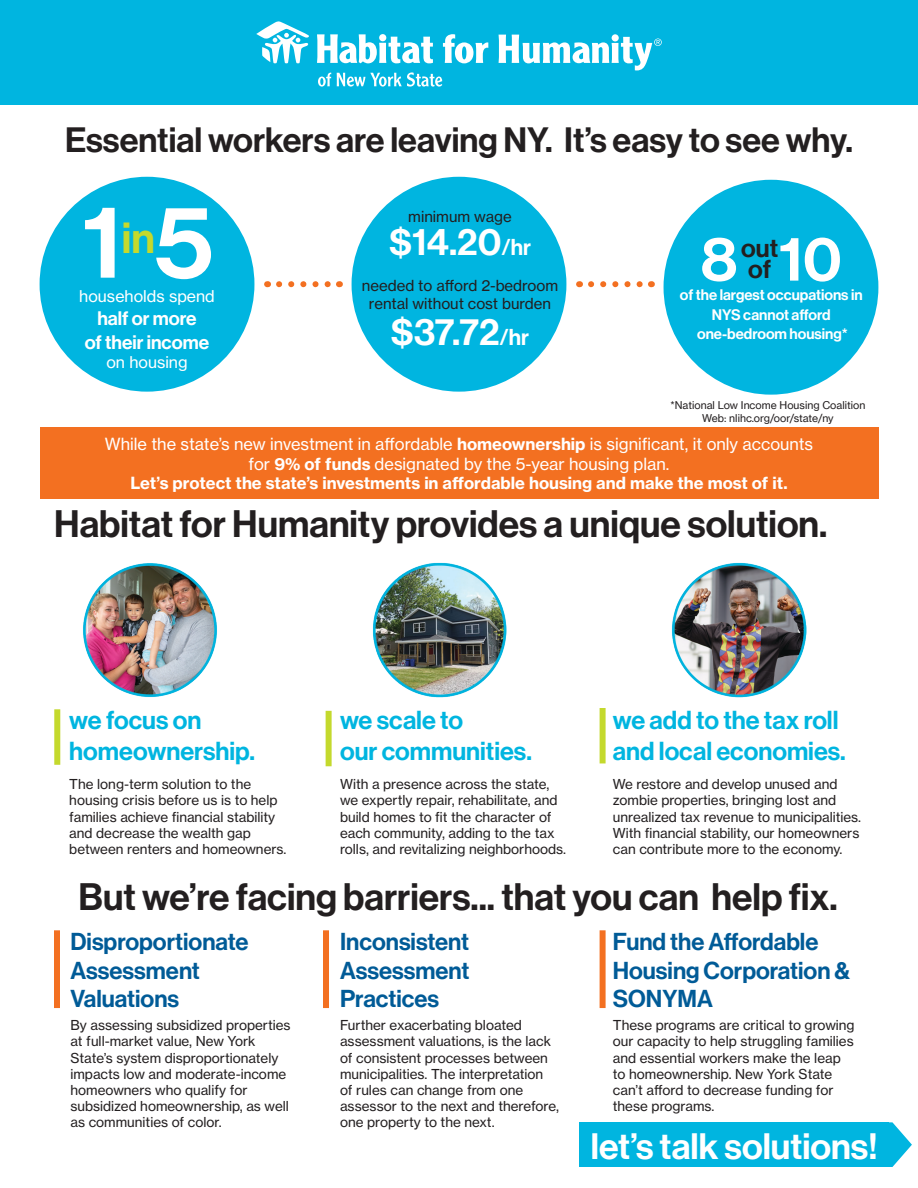
<style>
.page{position:relative;width:918px;height:1188px;background:#fff}
.page>*{position:absolute;margin:0;border:0;box-sizing:border-box;transform-origin:0 0}
.t1{font:101.25px "N Haas Grotesk DS Pro 65 Md";color:#fff}
.t2{font:61.5px "N Haas Grotesk DS Pro 65 Md";color:#fff}
.t3{font:42.6px "N Haas Grotesk DS Pro 65 Md";color:#c4d92d}
.t4{font:37.5px "N Haas Grotesk DS Pro 65 Md";color:#231f20}
.t5{font:37.5px "N Haas Grotesk DS Pro 65 Md";color:#fff}
.t6{font:36px "N Haas Grotesk DS Pro 65 Md";color:#fff}
.t7{font:34.5px "N Haas Grotesk DS Pro 65 Md";color:#231f20}
.t8{font:25.5px/30.6px "N Haas Grotesk DS Pro 65 Md";color:#00b5e0}
.t9{font:25.5px/21px "N Haas Grotesk DS Pro 65 Md";color:#231f20}
.t10{font:24px/28.8px "N Haas Grotesk DS Pro 65 Md";color:#005b97}
.t11{font:19.2px "N Haas Grotesk DS Pro 65 Md";color:#fff}
.t12{font:16.5px "N Haas Grotesk TX Pro 55 Rg";color:#fff}
.t13{font:16.5px "N Haas Grotesk TX Pro 75 Bd";color:#fff}
.t14{font:16.05px "N Haas Grotesk TX Pro 55 Rg";color:#fff}
.t15{font:15px "N Haas Grotesk DS Pro 65 Md";color:#fff}
.t16{font:15px "N Haas Grotesk TX Pro 55 Rg";color:#231f20}
.t17{font:13.5px/16.2px "N Haas Grotesk TX Pro 55 Rg";color:#231f20}
.t18{font:10.5px "Neue Haas Grotesk Text";color:#231f20}
.s1{font-size:22.5px}
.s2{font-family:"N Haas Grotesk TX Pro 75 Bd"}
</style>
<div class="page">
<div style="left:40px;top:177px;width:214px;height:215px;background:#00b5e0;border-radius:50%"></div>
<svg style="left:279px;top:281px;width:52px;height:6px"></svg>
<div style="left:54px;top:709px;width:6px;height:56px;background:#c4d92d"></div>
<div style="left:326px;top:711px;width:6px;height:55px;background:#c4d92d"></div>
<div style="left:600px;top:708px;width:6px;height:55px;background:#c4d92d"></div>
<div style="left:323px;top:930px;width:6px;height:78px;background:#f37021"></div>
<div style="left:40px;top:427px;width:838px;height:72px;background:#f37021"></div>
<img style="left:83px;top:563px;width:134px;height:134px">
<img style="left:373px;top:563px;width:134px;height:135px">
<img style="left:672px;top:563px;width:135px;height:135px">
<div style="left:54px;top:930px;width:6px;height:78px;background:#f37021"></div>
<div style="left:352px;top:177px;width:214px;height:215px;background:#00b5e0;border-radius:50%"></div>
<svg style="left:591px;top:281px;width:52px;height:6px"></svg>
<div style="left:600px;top:930px;width:6px;height:78px;background:#f37021"></div>
<div style="left:0;top:0;width:918px;height:105px;background:#00b5e0"></div>
<svg style="left:889px;top:1122px;width:23px;height:45px"></svg>
<div style="left:579px;top:1122px;width:310px;height:45px;background:#00b5e0"></div>
<svg style="left:256px;top:21px;width:54px;height:42px"></svg>
<svg style="left:317px;top:34px;width:116px;height:29px"></svg>
<svg style="left:443px;top:34px;width:45px;height:29px"></svg>
<svg style="left:499px;top:34px;width:163px;height:36px"></svg>
<svg style="left:318px;top:73px;width:13px;height:14px"></svg>
<svg style="left:337px;top:72px;width:105px;height:15px"></svg>
<div style="left:664px;top:180px;width:214px;height:215px;background:#00b5e0;border-radius:50%"></div>
<p class="t7" style="left:65px;top:120px;width:789px">Essential workers are leaving NY. It’s easy to see why.</p>
<p class="t1" style="left:82px;top:184px;width:133px">1 5</p>
<p class="t14" style="left:79px;top:287px;width:137px">households spend</p>
<p class="t3" style="left:122px;top:214px;width:34px">in</p>
<p class="t11" style="left:97px;top:308px;width:101px">half or more</p>
<p class="t11" style="left:85px;top:331px;width:126px">of their income</p>
<p class="t14" style="left:107px;top:352px;width:83px">on housing</p>
<p class="t16" style="left:408px;top:208px;width:105px">minimum wage</p>
<p class="t5" style="left:389px;top:221px;width:143px">$14.20<span class="s1">/hr</span></p>
<p class="t16" style="left:362px;top:277px;width:198px">needed to afford 2-bedroom</p>
<p class="t16" style="left:369px;top:295px;width:184px">rental without cost burden</p>
<p class="t5" style="left:391px;top:311px;width:140px">$37.72<span class="s1">/hr</span></p>
<p class="t2" style="left:701px;top:223px;width:143px">8 10</p>
<p class="t15" style="left:680px;top:286px;width:184px">of the largest occupations in</p>
<p class="t15" style="left:712px;top:306px;width:120px">NYS cannot afford</p>
<p class="t15" style="left:697px;top:325px;width:152px">one-bedroom housing*</p>
<p class="t9" style="left:741px;top:238px;width:38px">out of</p>
<p class="t18" style="left:671px;top:399px;width:196px">*National Low Income Housing Coalition</p>
<p class="t18" style="left:702px;top:411px;width:133px">Web: nlihc.org/oor/state/ny</p>
<p class="t12" style="left:105px;top:434px;width:710px">While the state’s new investment in affordable <span class="s2">homeownership</span> is significant, it only accounts</p>
<p class="t12" style="left:249px;top:453px;width:422px">for <span class="s2">9% of funds</span> designated by the 5-year housing plan.</p>
<p class="t13" style="left:130px;top:473px;width:659px">Let’s protect the state’s investments in affordable housing and make the most of it.</p>
<p class="t4" style="left:54px;top:502px;width:775px">Habitat for Humanity provides a unique solution.</p>
<p class="t8" style="left:69px;top:705px;width:134px">we focus on</p>
<p class="t8" style="left:69px;top:736px;width:187px">homeownership.</p>
<p class="t17" style="left:69px;top:776px;width:219px">The long-term solution to the housing crisis before us is to help families achieve financial stability and decrease the wealth gap between renters and homeowners.</p>
<p class="t8" style="left:613px;top:705px;width:234px">we add to the tax roll and local economies.</p>
<p class="t17" style="left:613px;top:776px;width:250px">We restore and develop unused and zombie properties, bringing lost and unrealized tax revenue to municipalities.<br>With financial stability, our homeowners can contribute more to the economy.</p>
<p class="t4" style="left:78px;top:875px;width:761px">But we’re facing barriers... that you can help fix.</p>
<p class="t10" style="left:340px;top:927px;width:131px;text-align:justify">Inconsistent Assessment Practices</p>
<p class="t17" style="left:340px;top:1017px;width:221px">Further exacerbating bloated assessment valuations, is the lack of consistent processes between municipalities. The interpretation of rules can change from one assessor to the next and therefore, one property to the next.</p>
<p class="t8" style="left:340px;top:705px;width:125px">we scale to</p>
<p class="t8" style="left:340px;top:736px;width:193px">our communities.</p>
<p class="t17" style="left:340px;top:776px;width:228px">With a presence across the state, we expertly repair, rehabilitate, and build homes to fit the character of each community, adding to the tax rolls, and revitalizing neighborhoods.</p>
<p class="t10" style="left:613px;top:927px;width:239px">Fund the Affordable<br>Housing Corporation &amp;<br>SONYMA</p>
<p class="t17" style="left:613px;top:1017px;width:243px">These programs are critical to growing our capacity to help struggling families and essential workers make the leap to homeownership. New York State can’t afford to decrease funding for these programs.</p>
<p class="t6" style="left:591px;top:1125px;width:288px">let’s talk solutions!</p>
<p class="t10" style="left:71px;top:927px;width:180px">Disproportionate</p>
<p class="t10" style="left:71px;top:956px;width:131px">Assessment<br>Valuations</p>
<p class="t17" style="left:71px;top:1017px;width:222px">By assessing subsidized properties at full-market value, New York<br>State’s system disproportionately impacts low and moderate-income homeowners who qualify for subsidized homeownership, as well as communities of color.</p>
</div>
